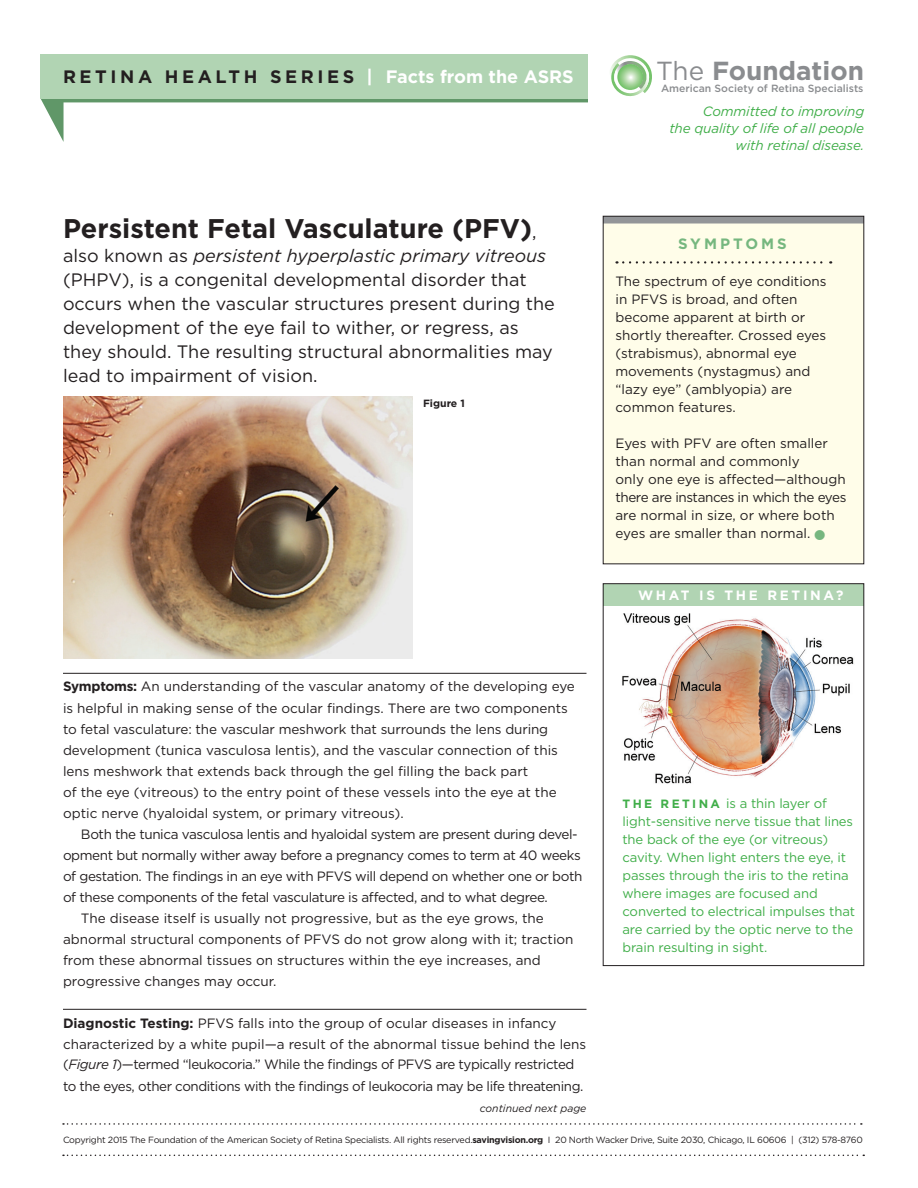
<style>
.page{position:relative;width:918px;height:1188px;background:#fff}
.page>*{position:absolute;margin:0;border:0;box-sizing:border-box;transform-origin:0 0}
.t1{font:700 27px "Gotham";color:#231f20}
.t2{font:700 26.1px "Gotham";color:#8a8c8f}
.t3{font:18px/24px "Gotham";color:#231f20}
.t4{font:700 18px "Gotham";letter-spacing:.2em;color:#231f20}
.t5{font:700 15px "Gotham";letter-spacing:.2em;color:#76b77f}
.t6{font:13.5px/18px "Gotham";color:#231f20}
.t7{font:13.5px/21px "Gotham";letter-spacing:-.03em;color:#231f20}
.t8{font:italic 13.5px/17.2px "Gotham";letter-spacing:-.01em;color:#40ae49;text-align:right}
.t9{font:700 13.5px "Gotham";letter-spacing:.2em;color:#fff}
.t10{font:13.2px/18px "Gotham";letter-spacing:-.01em;color:#40ae49}
.t11{font:500 10.5px "Gotham";color:#8a8c8f}
.t12{font:italic 10.5px "Gotham";color:#231f20}
.t13{font:700 10.5px "Gotham";color:#231f20}
.t14{font:9px "Gotham";letter-spacing:-.025em;color:#231f20}
.s1{color:#fff}
.s2{font-weight:400;font-size:18px}
.s3{font-style:italic}
.s4{font-weight:400}
.s5{font-weight:700}
.s6{font-weight:700;font-size:12px}
</style>
<div class="page">
<svg style="left:41px;top:99px;width:23px;height:43px"></svg>
<hr style="left:54px;top:98px;width:534px;height:4px;background:#609768">
<div style="left:40px;top:54px;width:548px;height:45px;background:#b1d4b3"></div>
<div style="left:603px;top:216px;width:261px;height:348px;background:#fffde9"></div>
<svg style="left:623px;top:261px;width:208px;height:3px"></svg>
<svg style="left:610px;top:55px;width:42px;height:42px"></svg>
<svg style="left:617px;top:64px;width:26px;height:26px"></svg>
<img style="left:622px;top:613px;width:232px;height:171px">
<div style="left:603px;top:584px;width:261px;height:22px;background:#b1d4b3"></div>
<div style="left:603px;top:216px;width:261px;height:8px;background:#939598"></div>
<hr style="left:63px;top:673px;width:523px;height:1px;background:#231f20">
<hr style="left:63px;top:1009px;width:523px;height:1px;background:#231f20">
<img style="left:63px;top:397px;width:350px;height:261px">
<svg style="left:63px;top:1123px;width:799px;height:2px"></svg>
<svg style="left:63px;top:1155px;width:801px;height:1px"></svg>
<h3 class="t4" style="left:63px;top:65px;width:512px">RETINA HEALTH SERIES <span class="s1">| Factsfrom the ASRS</span></h3>
<h1 class="t1" style="left:63px;top:210px;width:475px">Persistent Fetal Vasculature (PFV)<span class="s2">,</span></h1>
<p class="t3" style="left:63px;top:243px;width:493px">also known as <span class="s3">persistent hyperplastic primary vitreous </span>(PHPV), is a congenital developmental disorder that occurs when the vascular structures present during the development of the eye fail to wither, or regress, as they should. The resulting structural abnormalities may lead to impairment of vision.</p>
<p class="t13" style="left:423px;top:397px;width:43px">Figure 1</p>
<h2 class="t2" style="left:656px;top:55px;width:209px"><span class="s4">The</span> Foundation</h2>
<p class="t11" style="left:661px;top:82px;width:204px">American Society of Retina Specialists</p>
<p class="t8" style="left:669px;top:102px;width:196px">Committed to improving<br>the quality of life of all people with retinal disease.</p>
<p class="t5" style="left:678px;top:234px;width:110px">SYMPTOMS</p>
<p class="t6" style="left:615px;top:272px;width:213px">The spectrum of eye conditions in PFVS is broad, and often become apparent at birth or shortly thereafter. Crossed eyes (strabismus), abnormal eye movements (nystagmus) and “lazy eye” (amblyopia) are common features.</p>
<p class="t6" style="left:615px;top:434px;width:232px">Eyes with PFV are often smaller than normal and commonly<br>only one eye is affected—although there are instances in which the eyes are normal in size, or where both eyes are smaller than normal.</p>
<p class="t9" style="left:638px;top:586px;width:207px">WHAT IS THE RETINA?</p>
<p class="t6" style="left:63px;top:676px;width:513px;line-height:21px"><span class="s5">Symptoms:</span> An understanding of the vascular anatomy of the developing eye is helpful in making sense of the ocular findings. There are two components to fetal vasculature: the vascular meshwork that surrounds the lens during development (tunica vasculosa lentis), and the vascular connection of this lens meshwork that extends back through the gel filling the back part<br>of the eye (vitreous) to the entry point of these vessels into the eye at the optic nerve (hyaloidal system, or primary vitreous).</p>
<p class="t7" style="left:81px;top:823px;width:498px">Both the tunica vasculosa lentis and hyaloidal system are present during devel-</p>
<p class="t7" style="left:63px;top:844px;width:519px">opment but normally wither away before a pregnancy comes to term at 40 weeks</p>
<p class="t7" style="left:63px;top:865px;width:521px">of gestation. The findings in an eye with PFVS will depend on whether one or both</p>
<p class="t7" style="left:63px;top:886px;width:486px">of these components of the fetal vasculature is affected, and to what degree.</p>
<p class="t6" style="left:81px;top:909px;width:464px">The disease itself is usually not progressive, but as the eye grows, the</p>
<p class="t6" style="left:63px;top:930px;width:512px">abnormal structural components of PFVS do not grow along with it; traction</p>
<p class="t6" style="left:63px;top:951px;width:479px">from these abnormal tissues on structures within the eye increases, and</p>
<p class="t6" style="left:63px;top:972px;width:215px">progressive changes may occur.</p>
<p class="t7" style="left:63px;top:1012px;width:525px"><span class="s5">Diagnostic Testing:</span> PFVS falls into the group of ocular diseases in infancy characterized by a white pupil—a result of the abnormal tissue behind the lens (<span class="s3">Figure 1</span>)—termed “leukocoria.” While the findings of PFVS are typically restricted to the eyes, other conditions with the findings of leukocoria may be life threatening.</p>
<p class="t12" style="left:480px;top:1102px;width:108px">continued next page</p>
<p class="t10" style="left:622px;top:794px;width:234px"><span class="s6">T H E R E T I N A</span> is a thin layer of light-sensitive nerve tissue that lines the back of the eye (or vitreous) cavity. When light enters the eye, it passes through the iris to the retina where images are focused and converted to electrical impulses that are carried by the optic nerve to the brain resulting in sight.</p>
<p class="t14" style="left:63px;top:1134px;width:801px">Copyright 2015 The Foundation of the American Society of Retina Specialists. All rights reserved.<span class="s5">savingvision.org</span> I 20 North Wacker Drive, Suite 2030, Chicago, IL 60606 | (312) 578-8760</p>
</div>
